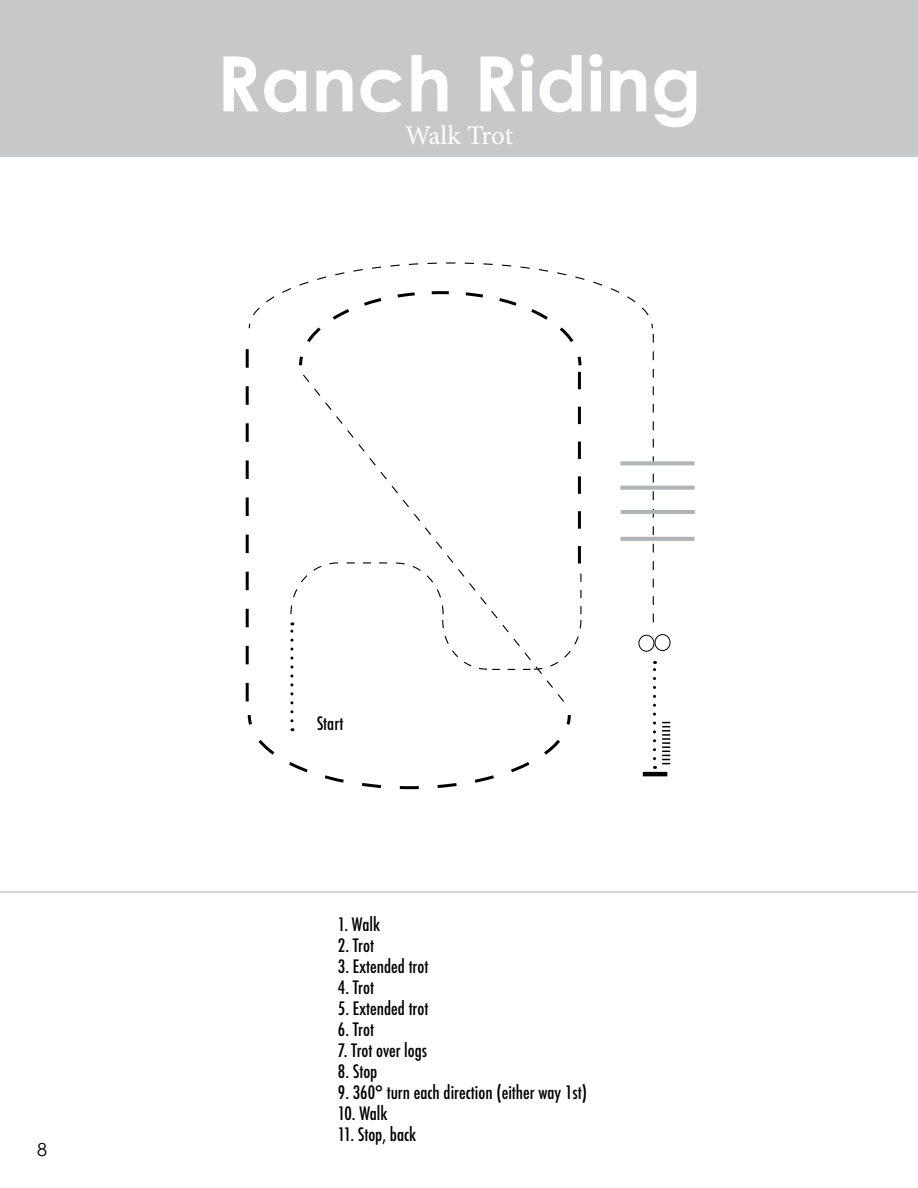
<style>
.page{position:relative;width:918px;height:1188px;background:#fff}
.page>*{position:absolute;margin:0;border:0;box-sizing:border-box;transform-origin:0 0}
.t1{font:700 76.5px "Century Gothic";color:#fff}
.t2{font:27px "Minion Pro";letter-spacing:-.01em;color:#fff}
.t3{font:500 condensed 18px "Futura";color:#000}
.t4{font:18px "Century Gothic";color:#000}
</style>
<div class="page">
<hr style="left:0;top:891px;width:918px;height:2px;background:#c7c8ca">
<div style="left:0;top:0;width:918px;height:157px;background:#c7c8ca"></div>
<svg style="left:662px;top:722px;width:8px;height:42px"></svg>
<div style="left:655px;top:634px;width:15px;height:17px;border:1px solid #000;border-radius:50%"></div>
<hr style="left:643px;top:772px;width:24px;height:4px;background:#000">
<svg style="left:656px;top:461px;width:39px;height:4px"></svg>
<svg style="left:656px;top:486px;width:39px;height:4px"></svg>
<hr style="left:621px;top:510px;width:74px;height:4px;background:#b1b4b6">
<hr style="left:620px;top:537px;width:75px;height:4px;background:#b1b4b6">
<svg style="left:246px;top:262px;width:410px;height:528px"></svg>
<h1 class="t1" style="left:216px;top:35px;width:487px">Ranch Riding</h1>
<h2 class="t2" style="left:405px;top:117px;width:109px">Walk Trot</h2>
<p class="t4" style="left:37px;top:1139px;width:11px">8</p>
<p class="t3" style="left:317px;top:712px;width:28px">Start</p>
<p class="t3" style="left:338px;top:913px;width:44px">1. Walk</p>
<p class="t3" style="left:338px;top:934px;width:38px">2. Trot</p>
<p class="t3" style="left:338px;top:955px;width:92px">3. Extended trot</p>
<p class="t3" style="left:338px;top:976px;width:38px">4. Trot</p>
<p class="t3" style="left:338px;top:997px;width:92px">5. Extended trot</p>
<p class="t3" style="left:338px;top:1018px;width:38px">6. Trot</p>
<p class="t3" style="left:338px;top:1039px;width:91px">7. Trot over logs</p>
<p class="t3" style="left:338px;top:1060px;width:41px">8. Stop</p>
<p class="t3" style="left:338px;top:1081px;width:251px">9. 360° turn each direction (either way 1st)</p>
<p class="t3" style="left:338px;top:1102px;width:51px">10. Walk</p>
<p class="t3" style="left:338px;top:1123px;width:80px">11. Stop, back</p>
</div>
